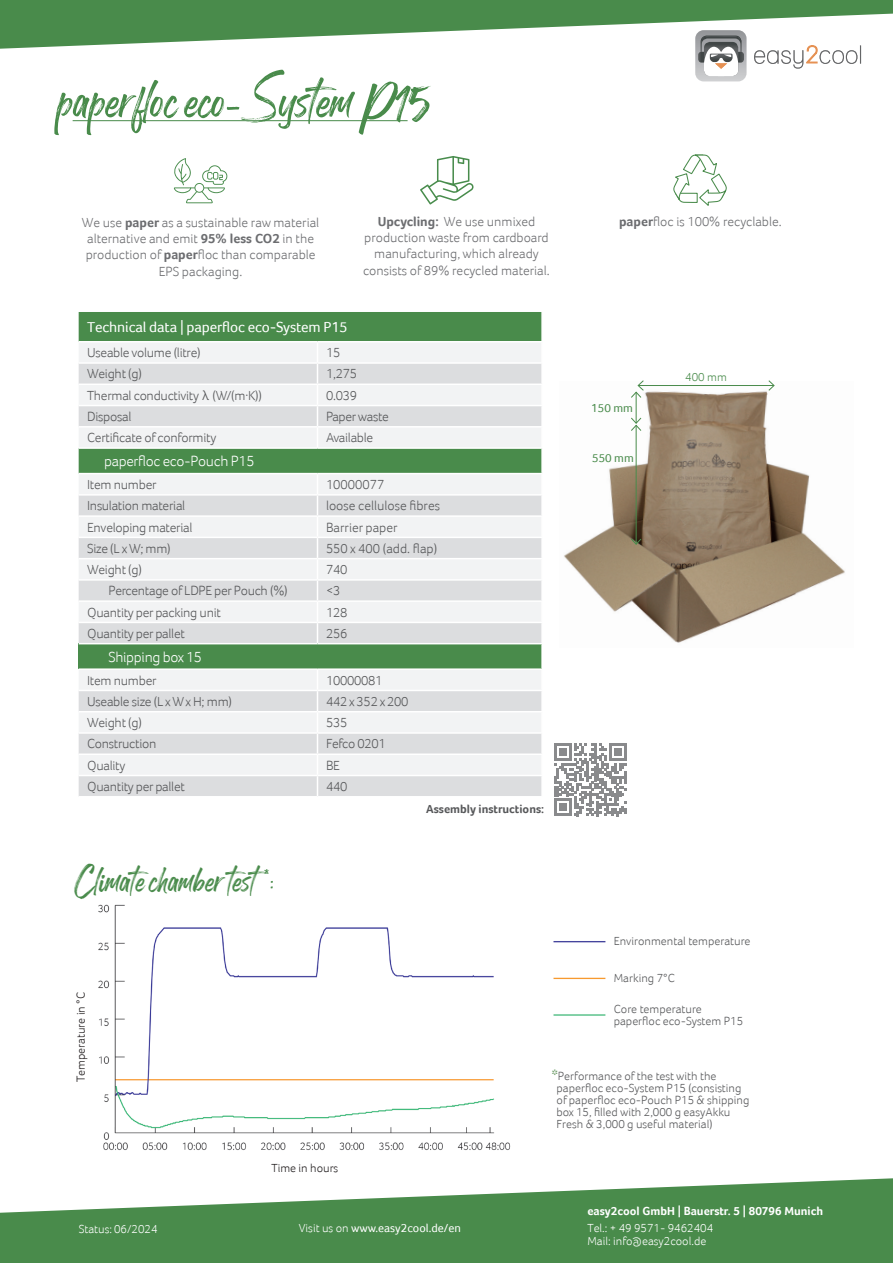
<style>
.page{position:relative;width:893px;height:1263px;background:#fff}
.page>*{position:absolute;margin:0;border:0;box-sizing:border-box;transform-origin:0 0}
.t1{font:57px "Rogthem";color:#498b4b}
.t2{font:37.5px "Rogthem";color:#498b4b}
.t3{font:15px "Foco";letter-spacing:-.01em;color:#fff}
.t4{font:300 15px "Foco";letter-spacing:-.02em;color:#fff}
.t5{font:300 13.5px "Foco";letter-spacing:-.02em;color:#57585a}
.t6{font:300 13.5px/16.2px "Foco";color:#6c6d70;text-align:center}
.t7{font:300 13.5px "Foco";color:#57585a}
.t8{font:300 12px/12px "Foco";color:#57585a}
.t9{font:300 12px/13.5px "Foco";color:#fff}
.t10{font:700 12px "Foco";color:#fff}
.t11{font:12px "Foco";color:#fff}
.t12{font:300 12px "Foco";color:#231f20}
.t13{font:700 12px "Foco";color:#57585a}
.t14{font:12px "Foco";color:#498b4b}
.t15{font:300 12px "Foco";color:#498b4b}
.s1{font-weight:700}
.s2{font-family:"Bahnschrift";font-weight:400}
.s3{font-weight:300}
.s4{font-weight:700;font-size:15px;color:#6c9b67}
</style>
<div class="page">
<svg style="left:0;top:1178px;width:893px;height:85px;fill:#498b4b"></svg>
<hr style="left:73px;top:120px;width:335px;height:1px;background:#498b4b">
<svg style="left:0;top:0;width:893px;height:81px"></svg>
<div style="left:79px;top:312px;width:462px;height:29px;background:#498b4b"></div>
<div style="left:79px;top:343px;width:462px;height:19px;background:#f2f3f4"></div>
<svg style="left:79px;top:364px;width:462px;height:432px;fill:#dcdddf"></svg>
<div style="left:79px;top:644px;width:463px;height:25px;background:#498b4b"></div>
<svg style="left:541px;top:364px;width:1px;height:19px"></svg>
<hr style="left:79px;top:383px;width:238px;height:2px;background:#fff">
<hr style="left:317px;top:383px;width:226px;height:2px;background:#fff">
<hr style="left:79px;top:405px;width:238px;height:1px;background:#fff">
<hr style="left:317px;top:405px;width:226px;height:1px;background:#fff">
<hr style="left:79px;top:426px;width:238px;height:2px;background:#fff">
<hr style="left:317px;top:426px;width:226px;height:2px;background:#fff">
<svg style="left:317px;top:343px;width:1px;height:104px"></svg>
<hr style="left:79px;top:447px;width:238px;height:2px;background:#fff">
<hr style="left:317px;top:447px;width:226px;height:2px;background:#fff">
<hr style="left:79px;top:473px;width:238px;height:1px;background:#fff">
<hr style="left:317px;top:473px;width:226px;height:1px;background:#fff">
<hr style="left:79px;top:494px;width:238px;height:2px;background:#fff">
<hr style="left:317px;top:494px;width:226px;height:2px;background:#fff">
<svg style="left:541px;top:496px;width:1px;height:19px"></svg>
<hr style="left:79px;top:515px;width:238px;height:2px;background:#fff">
<hr style="left:317px;top:515px;width:226px;height:2px;background:#fff">
<hr style="left:79px;top:537px;width:238px;height:1px;background:#fff">
<hr style="left:317px;top:537px;width:226px;height:1px;background:#fff">
<hr style="left:79px;top:558px;width:238px;height:1px;background:#fff">
<hr style="left:317px;top:558px;width:226px;height:1px;background:#fff">
<hr style="left:79px;top:579px;width:238px;height:2px;background:#fff">
<hr style="left:317px;top:579px;width:226px;height:2px;background:#fff">
<svg style="left:541px;top:581px;width:1px;height:19px"></svg>
<hr style="left:79px;top:600px;width:238px;height:2px;background:#fff">
<hr style="left:317px;top:600px;width:226px;height:2px;background:#fff">
<hr style="left:79px;top:622px;width:238px;height:1px;background:#fff">
<hr style="left:317px;top:622px;width:226px;height:1px;background:#fff">
<svg style="left:317px;top:474px;width:1px;height:169px"></svg>
<hr style="left:79px;top:643px;width:238px;height:1px;background:#fff">
<hr style="left:317px;top:643px;width:226px;height:1px;background:#fff">
<hr style="left:541px;top:644px;width:2px;height:24px;background:#fff">
<hr style="left:79px;top:668px;width:238px;height:2px;background:#fff">
<hr style="left:317px;top:668px;width:226px;height:2px;background:#fff">
<hr style="left:79px;top:690px;width:238px;height:1px;background:#fff">
<hr style="left:317px;top:690px;width:226px;height:1px;background:#fff">
<hr style="left:79px;top:711px;width:238px;height:1px;background:#fff">
<hr style="left:317px;top:711px;width:226px;height:1px;background:#fff">
<hr style="left:79px;top:732px;width:238px;height:2px;background:#fff">
<hr style="left:317px;top:732px;width:226px;height:2px;background:#fff">
<svg style="left:541px;top:734px;width:1px;height:19px"></svg>
<hr style="left:79px;top:753px;width:238px;height:2px;background:#fff">
<hr style="left:317px;top:753px;width:226px;height:2px;background:#fff">
<hr style="left:79px;top:775px;width:238px;height:1px;background:#fff">
<hr style="left:317px;top:775px;width:226px;height:1px;background:#fff">
<svg style="left:317px;top:670px;width:1px;height:126px"></svg>
<svg style="left:673px;top:155px;width:54px;height:51px"></svg>
<svg style="left:420px;top:156px;width:53px;height:48px"></svg>
<svg style="left:174px;top:158px;width:53px;height:45px"></svg>
<svg style="left:554px;top:743px;width:73px;height:73px"></svg>
<img style="left:553px;top:941px;width:53px;height:75px">
<img style="left:99px;top:904px;width:412px;height:247px">
<img style="left:564px;top:391px;width:281px;height:252px">
<hr style="left:636px;top:425px;width:1px;height:119px;background:#498b4b">
<svg style="left:630px;top:538px;width:12px;height:7px"></svg>
<hr style="left:636px;top:392px;width:1px;height:31px;background:#498b4b">
<svg style="left:630px;top:417px;width:12px;height:15px"></svg>
<hr style="left:638px;top:385px;width:136px;height:1px;background:#498b4b">
<svg style="left:630px;top:380px;width:14px;height:18px"></svg>
<svg style="left:768px;top:380px;width:7px;height:11px"></svg>
<h1 class="t1" style="left:57px;top:49px;width:373px">paperfloc eco-System P15</h1>
<p class="t6" style="left:363px;top:213px;width:188px"><span class="s1">Upcycling:</span> We use unmixed production waste from cardboard manufacturing, which already consists of 89% recycled material.</p>
<p class="t6" style="left:82px;top:214px;width:239px">We use <span class="s1">paper</span> as a sustainable raw material</p>
<p class="t6" style="left:619px;top:214px;width:164px"><span class="s1">paper</span>floc is 100% recyclable.</p>
<p class="t6" style="left:86px;top:230px;width:231px">alternative and emit <span class="s1">95% less CO2</span> in the production of <span class="s1">paper</span>floc than comparable<br>EPS packaging.</p>
<p class="t3" style="left:87px;top:318px;width:262px">Technical data | paperfloc eco-System P15</p>
<p class="t5" style="left:87px;top:345px;width:115px">Useable volume (litre)</p>
<p class="t5" style="left:326px;top:345px;width:16px">15</p>
<p class="t5" style="left:87px;top:366px;width:56px">Weight (g)</p>
<p class="t5" style="left:326px;top:366px;width:33px">1,275</p>
<p class="t5" style="left:87px;top:388px;width:176px">Thermal conductivity <span class="s2">λ</span> (W/(m·K))</p>
<p class="t5" style="left:326px;top:387px;width:32px">0.039</p>
<p class="t5" style="left:87px;top:409px;width:46px">Disposal</p>
<p class="t5" style="left:326px;top:409px;width:64px">Paper waste</p>
<p class="t5" style="left:87px;top:430px;width:131px">Certificate of conformity</p>
<p class="t5" style="left:326px;top:430px;width:49px">Available</p>
<p class="t4" style="left:104px;top:452px;width:152px">paperfloc eco-Pouch P15</p>
<p class="t5" style="left:87px;top:477px;width:71px">Item number</p>
<p class="t7" style="left:326px;top:477px;width:60px">10000077</p>
<p class="t5" style="left:87px;top:498px;width:100px">Insulation material</p>
<p class="t7" style="left:326px;top:498px;width:116px">loose cellulose fibres</p>
<p class="t5" style="left:87px;top:519px;width:107px">Enveloping material</p>
<p class="t7" style="left:326px;top:519px;width:73px">Barrier paper</p>
<p class="t5" style="left:87px;top:540px;width:85px">Size (L x W; mm)</p>
<p class="t7" style="left:326px;top:540px;width:113px">550 x 400 (add. flap)</p>
<p class="t5" style="left:87px;top:562px;width:56px">Weight (g)</p>
<p class="t5" style="left:326px;top:562px;width:23px">740</p>
<p class="t5" style="left:108px;top:583px;width:181px">Percentage of LDPE per Pouch (%)</p>
<p class="t5" style="left:326px;top:583px;width:16px">&lt;3</p>
<p class="t5" style="left:87px;top:604px;width:135px">Quantity per packing unit</p>
<p class="t5" style="left:326px;top:604px;width:23px">128</p>
<p class="t5" style="left:87px;top:625px;width:99px">Quantity per pallet</p>
<p class="t5" style="left:326px;top:625px;width:23px">256</p>
<p class="t4" style="left:108px;top:648px;width:95px">Shipping box 15</p>
<p class="t5" style="left:87px;top:672px;width:71px">Item number</p>
<p class="t5" style="left:326px;top:672px;width:58px">10000081</p>
<p class="t5" style="left:87px;top:693px;width:146px">Useable size (L x W x H; mm)</p>
<p class="t5" style="left:326px;top:693px;width:84px">442 x 352 x 200</p>
<p class="t5" style="left:87px;top:715px;width:56px">Weight (g)</p>
<p class="t5" style="left:326px;top:715px;width:23px">535</p>
<p class="t5" style="left:87px;top:736px;width:71px">Construction</p>
<p class="t5" style="left:326px;top:736px;width:61px">Fefco 0201</p>
<p class="t5" style="left:87px;top:757px;width:40px">Quality</p>
<p class="t5" style="left:326px;top:757px;width:15px">BE</p>
<p class="t5" style="left:87px;top:779px;width:99px">Quantity per pallet</p>
<p class="t5" style="left:326px;top:779px;width:23px">440</p>
<p class="t13" style="left:426px;top:802px;width:120px">Assembly instructions:</p>
<p class="t14" style="left:591px;top:401px;width:43px">150 mm</p>
<p class="t14" style="left:592px;top:451px;width:43px">550 mm</p>
<p class="t15" style="left:685px;top:370px;width:43px">400 mm</p>
<h2 class="t2" style="left:74px;top:847px;width:200px">Climate chamber test *:</h2>
<p class="t12" style="left:74px;top:1082px;width:92px;rotate:-90deg">Temperature in °C</p>
<p class="t12" style="left:271px;top:1161px;width:68px">Time in hours</p>
<p class="t9" style="left:79px;top:1222px;width:80px">Status: 06/2024</p>
<p class="t11" style="left:299px;top:1221px;width:164px"><span class="s3">Visit us on</span> www.easy2cool.de/en</p>
<p class="t8" style="left:614px;top:935px;width:138px">Environmental temperature</p>
<p class="t8" style="left:614px;top:972px;width:63px">Marking 7°C</p>
<p class="t8" style="left:614px;top:1003px;width:131px">Core temperature paperfloc eco-System P15</p>
<p class="t8" style="left:557px;top:1070px;width:194px;text-indent:-5px"><span class="s4">*</span>Performance of the test with the paperfloc eco-System P15 (consisting of paperfloc eco-Pouch P15 &amp; shipping box 15, filled with 2,000 g easyAkku Fresh &amp; 3,000 g useful material)</p>
<p class="t10" style="left:587px;top:1204px;width:237px">easy2cool GmbH | Bauerstr. 5 | 80796 Munich</p>
<p class="t9" style="left:587px;top:1221px;width:127px">Tel.: + 49 9571- 9462404<br>Mail: info@easy2cool.de</p>
</div>
